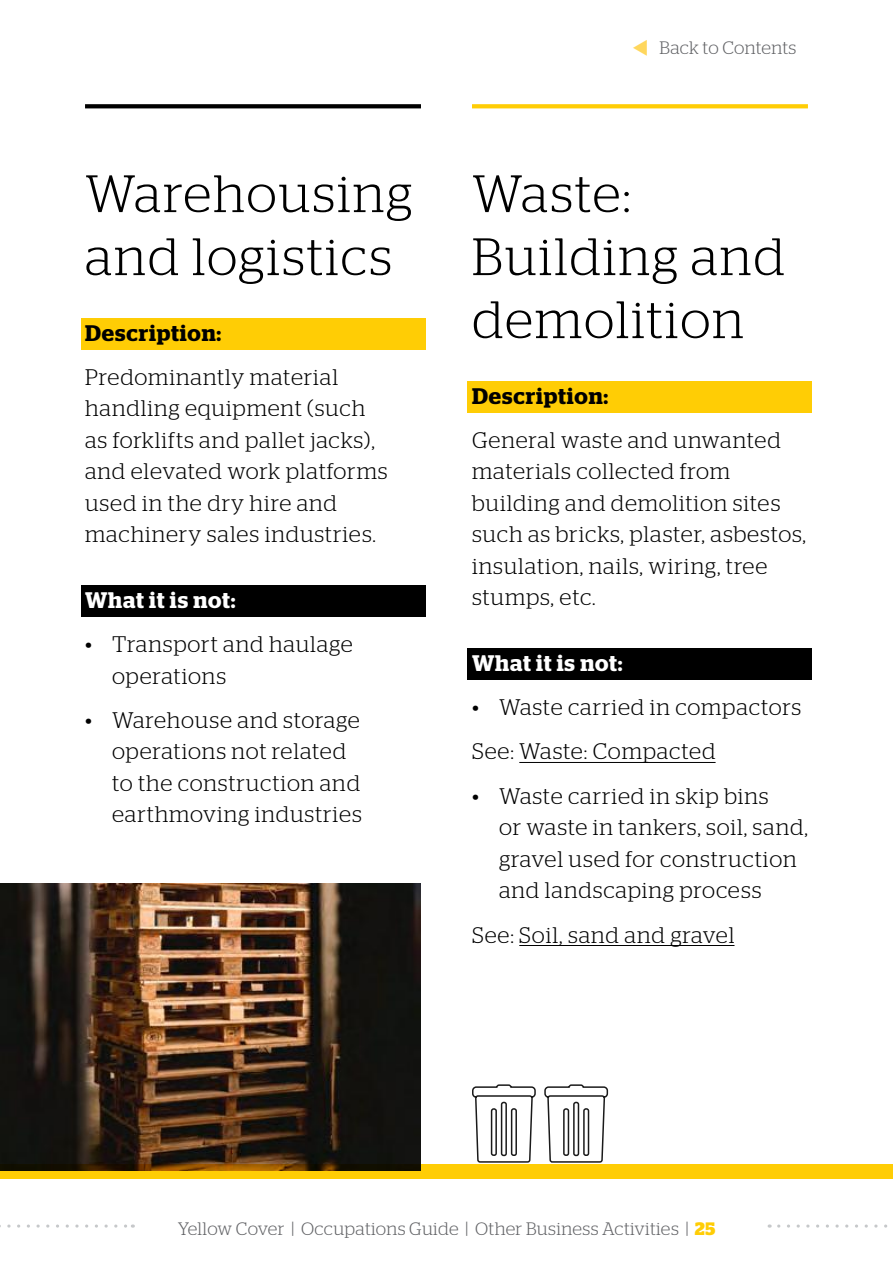
<style>
.page{position:relative;width:893px;height:1263px;background:#fff}
.page>*{position:absolute;margin:0;border:0;box-sizing:border-box;transform-origin:0 0}
.t1{font:300 52.5px/63px "Stag";letter-spacing:.035em;color:#000}
.t2{font:300 22.5px/31.5px "Stag";letter-spacing:.04em;color:#000}
.t3{font:600 22.5px "Stag";letter-spacing:.04em;color:#000}
.t4{font:600 22.5px "Stag";letter-spacing:.035em;color:#fff}
.t5{font:300 18px "Stag";letter-spacing:.02em;color:#626366}
.s1{font-weight:700;color:#ffcd05}
</style>
<div class="page">
<img style="left:0;top:883px;width:421px;height:281px">
<div style="left:81px;top:318px;width:344px;height:31px;background:#ffcd05"></div>
<div style="left:81px;top:586px;width:344px;height:31px;background:#000"></div>
<svg style="left:85px;top:104px;width:336px;height:4px"></svg>
<div style="left:468px;top:381px;width:344px;height:31px;background:#ffcd05"></div>
<div style="left:468px;top:649px;width:344px;height:31px;background:#000"></div>
<hr style="left:519px;top:762px;width:197px;height:1px;background:#000">
<hr style="left:519px;top:945px;width:215px;height:1px;background:#000">
<svg style="left:472px;top:104px;width:336px;height:4px"></svg>
<svg style="left:0;top:1164px;width:893px;height:14px;fill:#ffcd05"></svg>
<svg style="left:472px;top:1084px;width:64px;height:79px"></svg>
<svg style="left:544px;top:1084px;width:65px;height:79px"></svg>
<svg style="left:0;top:1224px;width:133px;height:4px"></svg>
<svg style="left:779px;top:1224px;width:109px;height:4px"></svg>
<h1 class="t1" style="left:85px;top:161px;width:329px">Warehousing and logistics</h1>
<p class="t3" style="left:85px;top:319px;width:138px">Description:</p>
<p class="t2" style="left:85px;top:361px;width:304px">Predominantly material handling equipment (such as forklifts and pallet jacks), and elevated work platforms used in the dry hire and machinery sales industries.</p>
<p class="t4" style="left:85px;top:587px;width:152px">What it is not:</p>
<p class="t2" style="left:112px;top:628px;width:242px;text-indent:-27px">• Transport and haulage operations</p>
<p class="t2" style="left:112px;top:704px;width:251px;text-indent:-27px">• Warehouse and storage operations not related to the construction and earthmoving industries</p>
<p class="t5" style="left:659px;top:37px;width:138px">Back to Contents</p>
<h1 class="t1" style="left:472px;top:161px;width:314px">Waste:<br>Building and demolition</h1>
<p class="t3" style="left:472px;top:382px;width:138px">Description:</p>
<p class="t2" style="left:472px;top:424px;width:335px">General waste and unwanted materials collected from building and demolition sites such as bricks, plaster, asbestos, insulation, nails, wiring, tree stumps, etc.</p>
<p class="t4" style="left:472px;top:650px;width:152px">What it is not:</p>
<p class="t2" style="left:472px;top:685px;width:331px;line-height:44.2px">• Waste carried in compactors<br>See: Waste: Compacted</p>
<p class="t2" style="left:499px;top:780px;width:310px;text-indent:-27px">• Waste carried in skip bins<br>or waste in tankers, soil, sand, gravel used for construction and landscaping process</p>
<p class="t2" style="left:472px;top:918px;width:264px">See: Soil, sand and gravel</p>
<p class="t5" style="left:178px;top:1218px;width:539px">Yellow Cover | Occupations Guide | Other Business Activities | <span class="s1">25</span></p>
</div>
